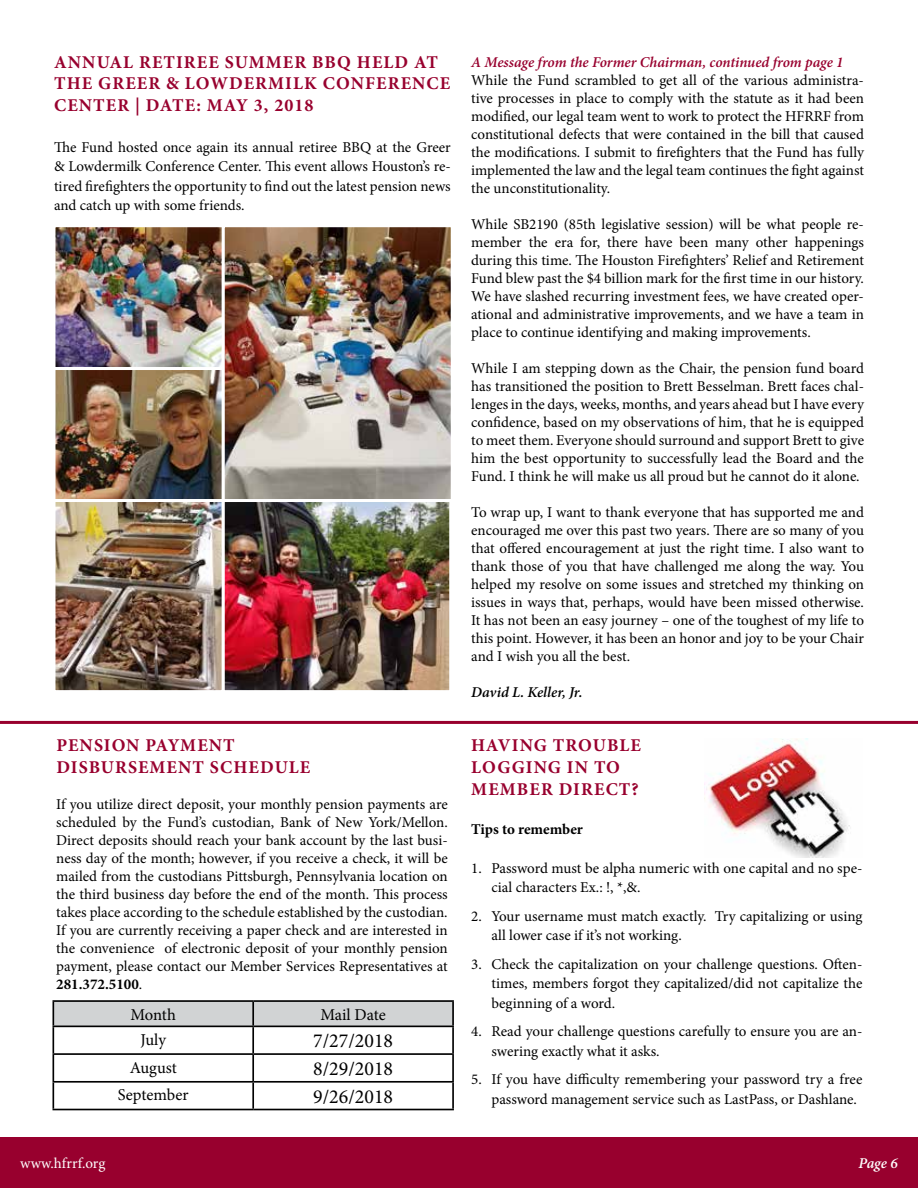
<style>
.page{position:relative;width:918px;height:1188px;background:#fff}
.page>*{position:absolute;margin:0;border:0;box-sizing:border-box;transform-origin:0 0}
.t1{font:19.95px "Minion Pro";color:#000}
.t2{font:700 18px/21.6px "Minion Pro";letter-spacing:.06em;color:#98002e}
.t3{font:16.5px "Minion Pro";letter-spacing:-.005em;color:#000}
.t4{font:15px/18px "Minion Pro";letter-spacing:-.005em;color:#000;text-align:justify}
.t5{font:italic 600 15px "Minion Pro";letter-spacing:-.005em;color:#98002e}
.t6{font:italic 600 15px "Minion Pro";color:#000}
.t7{font:700 15px "Minion Pro";letter-spacing:-.005em;color:#000}
.t8{font:15px "Minion Pro";letter-spacing:.005em;color:#fff}
.t9{font:italic 600 15px "Minion Pro";color:#fff}
.s1{font-weight:700}
</style>
<div class="page">
<div style="left:0;top:1137px;width:918px;height:51px;background:#98002e"></div>
<img style="left:56px;top:228px;width:394px;height:461px">
<div style="left:52px;top:224px;width:173px;height:146px;border:3px solid #fff"></div>
<div style="left:52px;top:367px;width:173px;height:135px;border:3px solid #fff"></div>
<div style="left:222px;top:224px;width:232px;height:278px;border:3px solid #fff"></div>
<div style="left:52px;top:499px;width:173px;height:194px;border:3px solid #fff"></div>
<div style="left:222px;top:499px;width:230px;height:194px;border:3px solid #fff"></div>
<div style="left:54px;top:1002px;width:398px;height:24px;background:#d1d3d4"></div>
<hr style="left:52px;top:1000px;width:201px;height:2px;background:#000">
<hr style="left:52px;top:1002px;width:2px;height:24px;background:#000">
<hr style="left:253px;top:1000px;width:201px;height:2px;background:#000">
<hr style="left:252px;top:1002px;width:2px;height:24px;background:#000">
<hr style="left:452px;top:1002px;width:2px;height:24px;background:#000">
<hr style="left:52px;top:1026px;width:201px;height:1px;background:#000">
<hr style="left:52px;top:1027px;width:2px;height:26px;background:#000">
<hr style="left:253px;top:1026px;width:201px;height:1px;background:#000">
<hr style="left:252px;top:1027px;width:2px;height:26px;background:#000">
<hr style="left:452px;top:1027px;width:2px;height:26px;background:#000">
<hr style="left:52px;top:1053px;width:201px;height:2px;background:#000">
<hr style="left:52px;top:1055px;width:2px;height:26px;background:#000">
<hr style="left:253px;top:1053px;width:201px;height:2px;background:#000">
<hr style="left:252px;top:1055px;width:2px;height:26px;background:#000">
<hr style="left:452px;top:1055px;width:2px;height:26px;background:#000">
<hr style="left:52px;top:1081px;width:201px;height:2px;background:#000">
<hr style="left:52px;top:1083px;width:2px;height:26px;background:#000">
<hr style="left:253px;top:1081px;width:201px;height:2px;background:#000">
<hr style="left:252px;top:1083px;width:2px;height:26px;background:#000">
<hr style="left:452px;top:1083px;width:2px;height:26px;background:#000">
<hr style="left:52px;top:1109px;width:201px;height:1px;background:#000">
<hr style="left:253px;top:1109px;width:201px;height:1px;background:#000">
<hr style="left:0;top:721px;width:918px;height:3px;background:#98002e">
<img style="left:704px;top:739px;width:146px;height:118px">
<p class="t2" style="left:54px;top:51px;width:398px">ANNUAL RETIREE SUMMER BBQ HELD AT<br>THE GREER &amp; LOWDERMILK CONFERENCE<br>CENTER | DATE: MAY 3, 2018</p>
<p class="t4" style="left:54px;top:137px;width:398px;line-height:19.5px">The Fund hosted once again its annual retiree BBQ at the Greer &amp; Lowdermilk Conference Center. This event allows Houston’s re&shy;tired firefighters the opportunity to find out the latest pension news and catch up with some friends.</p>
<p class="t2" style="left:56px;top:735px;width:256px">PENSION PAYMENT<br>DISBURSEMENT SCHEDULE</p>
<p class="t4" style="left:56px;top:795px;width:393px">If you utilize direct deposit, your monthly pension payments are scheduled by the Fund’s custodian, Bank of New York/Mellon.<br>Direct deposits should reach your bank account by the last busi&shy;ness day of the month; however, if you receive a check, it will be mailed from the custodians Pittsburgh, Pennsylvania location on the third business day before the end of the month. This process takes place according to the schedule established by the custodian.<br>If you are currently receiving a paper check and are interested in the convenience of electronic deposit of your monthly pension payment, please contact our Member Services Representatives at <span class="s1">281.372.5100</span>.</p>
<p class="t3" style="left:131px;top:1003px;width:47px">Month</p>
<p class="t3" style="left:320px;top:1003px;width:67px">Mail Date</p>
<p class="t3" style="left:141px;top:1029px;width:27px">July</p>
<h1 class="t1" style="left:313px;top:1028px;width:81px">7/27/2018</h1>
<p class="t3" style="left:130px;top:1056px;width:49px">August</p>
<h1 class="t1" style="left:313px;top:1055px;width:81px">8/29/2018</h1>
<p class="t3" style="left:118px;top:1084px;width:72px">September</p>
<h1 class="t1" style="left:313px;top:1083px;width:81px">9/26/2018</h1>
<p class="t5" style="left:471px;top:52px;width:374px">A Message from the Former Chairman, continued from page 1</p>
<p class="t4" style="left:471px;top:71px;width:394px">While the Fund scrambled to get all of the various administra&shy;tive processes in place to comply with the statute as it had been modified, our legal team went to work to protect the HFRRF from constitutional defects that were contained in the bill that caused the modifications. I submit to firefighters that the Fund has fully implemented the law and the legal team continues the fight against the unconstitutionality.</p>
<p class="t4" style="left:471px;top:215px;width:394px">While SB2190 (85th legislative session) will be what people re&shy;member the era for, there have been many other happenings during this time. The Houston Firefighters’ Relief and Retirement Fund blew past the $4 billion mark for the first time in our history.<br>We have slashed recurring investment fees, we have created oper&shy;ational and administrative improvements, and we have a team in place to continue identifying and making improvements.</p>
<p class="t4" style="left:471px;top:359px;width:394px">While I am stepping down as the Chair, the pension fund board has transitioned the position to Brett Besselman. Brett faces chal&shy;lenges in the days, weeks, months, and years ahead but I have every confidence, based on my observations of him, that he is equipped to meet them. Everyone should surround and support Brett to give him the best opportunity to successfully lead the Board and the Fund. I think he will make us all proud but he cannot do it alone.</p>
<p class="t4" style="left:471px;top:503px;width:394px">To wrap up, I want to thank everyone that has supported me and encouraged me over this past two years. There are so many of you that offered encouragement at just the right time. I also want to thank those of you that have challenged me along the way. You helped my resolve on some issues and stretched my thinking on issues in ways that, perhaps, would have been missed otherwise.<br>It has not been an easy journey – one of the toughest of my life to this point. However, it has been an honor and joy to be your Chair and I wish you all the best.</p>
<p class="t6" style="left:471px;top:681px;width:113px">David L. Keller, Jr.</p>
<p class="t2" style="left:471px;top:735px;width:171px">HAVING TROUBLE<br>LOGGING IN TO<br>MEMBER DIRECT?</p>
<p class="t7" style="left:471px;top:818px;width:113px">Tips to remember</p>
<p class="t4" style="left:491px;top:858px;width:372px;line-height:19.5px;text-indent:-20px">1. Password must be alpha numeric with one capital and no spe&shy;cial characters Ex.: !, *,&amp;.</p>
<p class="t4" style="left:491px;top:906px;width:372px;line-height:19.5px;text-indent:-20px">2. Your username must match exactly. Try capitalizing or using all lower case if it’s not working.</p>
<p class="t4" style="left:491px;top:954px;width:373px;line-height:19.5px;text-indent:-20px">3. Check the capitalization on your challenge questions. Often&shy;times, members forgot they capitalized/did not capitalize the beginning of a word.</p>
<p class="t4" style="left:491px;top:1022px;width:373px;line-height:19.5px;text-indent:-20px">4. Read your challenge questions carefully to ensure you are an&shy;swering exactly what it asks.</p>
<p class="t4" style="left:491px;top:1070px;width:372px;line-height:19.5px;text-indent:-20px">5. If you have difficulty remembering your password try a free password management service such as LastPass, or Dashlane.</p>
<p class="t8" style="left:20px;top:1153px;width:87px">www.hfrrf.org</p>
<p class="t9" style="left:859px;top:1153px;width:41px">Page 6</p>
</div>
